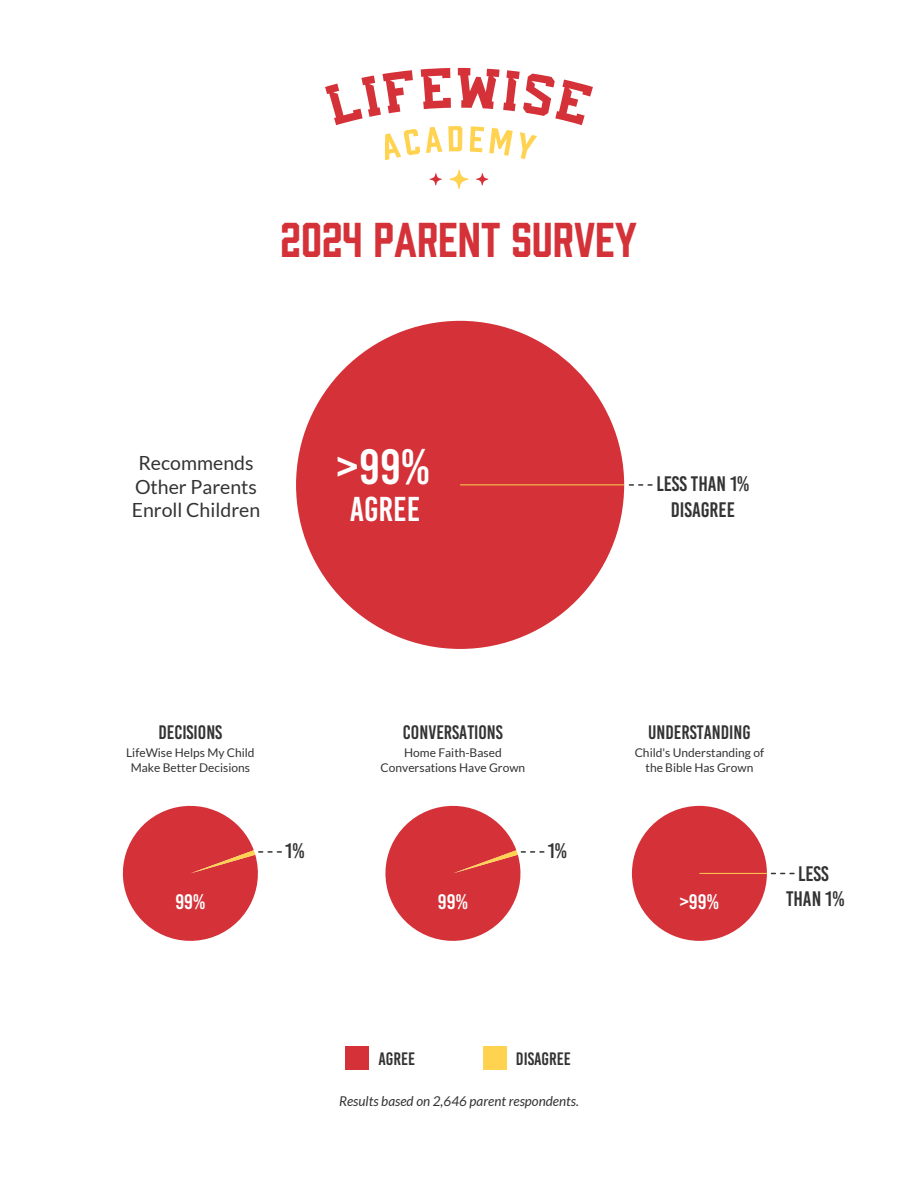
<style>
.page{position:relative;width:918px;height:1188px;background:#fff}
.page>*{position:absolute;margin:0;border:0;box-sizing:border-box;transform-origin:0 0}
.t1{font:49.5px "Bebas Kai";color:#fff}
.t2{font:45px "Prohibition";color:#d43238}
.t3{font:34.5px "Bebas Kai";color:#fff}
.t4{font:21px/25.2px "Bebas Kai";color:#343333;text-align:center}
.t5{font:21px "Bebas Kai";color:#fff}
.t6{font:19.5px/23.4px "Lato";color:#343333;text-align:center}
.t7{font:19.5px "Bebas Kai";color:#343333}
.t8{font:18px "Bebas Kai";color:#343333}
.t9{font:italic 13.5px "Lato";color:#343333}
.t10{font:12px/14.4px "Lato";color:#343333;text-align:center}
</style>
<div class="page">
<div style="left:296px;top:321px;width:328px;height:328px;background:#d43238;border-radius:164px"></div>
<div style="left:345px;top:1046px;width:24px;height:24px;background:#d43238"></div>
<div style="left:483px;top:1046px;width:24px;height:24px;background:#ffd24f"></div>
<svg style="left:325px;top:68px;width:268px;height:92px"></svg>
<svg style="left:430px;top:173px;width:12px;height:12px"></svg>
<svg style="left:476px;top:173px;width:12px;height:12px"></svg>
<svg style="left:450px;top:170px;width:18px;height:19px"></svg>
<hr style="left:460px;top:485px;width:164px;height:1px;background:#ffd24f">
<svg style="left:629px;top:484px;width:24px;height:2px"></svg>
<div style="left:632px;top:806px;width:135px;height:135px;background:#d43238;border-radius:68px"></div>
<svg style="left:699px;top:873px;width:95px;height:1px"></svg>
<svg style="left:385px;top:805px;width:160px;height:136px"></svg>
<svg style="left:122px;top:805px;width:160px;height:136px"></svg>
<h2 class="t2" style="left:281px;top:208px;width:358px">2024 PARENT SURVEY</h2>
<h3 class="t6" style="left:132px;top:452px;width:130px">Recommends<br>Other Parents<br>Enroll Children</h3>
<h1 class="t1" style="left:337px;top:440px;width:94px">&gt;99%</h1>
<h3 class="t3" style="left:350px;top:490px;width:72px">AGREE</h3>
<h3 class="t4" style="left:656px;top:472px;width:95px">LESS THAN 1%<br>DISAGREE</h3>
<h3 class="t7" style="left:158px;top:722px;width:65px">DECISIONS</h3>
<p class="t10" style="left:126px;top:745px;width:130px">LifeWise Helps My Child<br>Make Better Decisions</p>
<h3 class="t5" style="left:175px;top:891px;width:31px">99%</h3>
<h3 class="t4" style="left:285px;top:839px;width:21px">1%</h3>
<h3 class="t7" style="left:403px;top:722px;width:101px">CONVERSATIONS</h3>
<p class="t10" style="left:381px;top:745px;width:146px">Home Faith-Based<br>Conversations Have Grown</p>
<h3 class="t5" style="left:438px;top:891px;width:31px">99%</h3>
<h3 class="t4" style="left:548px;top:839px;width:21px">1%</h3>
<h3 class="t8" style="left:379px;top:1049px;width:38px">AGREE</h3>
<h3 class="t8" style="left:516px;top:1049px;width:56px">DISAGREE</h3>
<p class="t9" style="left:339px;top:1093px;width:241px">Results based on 2,646 parent respondents.</p>
<h3 class="t7" style="left:648px;top:722px;width:104px">UNDERSTANDING</h3>
<p class="t10" style="left:635px;top:745px;width:131px">Child's Understanding of the Bible Has Grown</p>
<h3 class="t4" style="left:798px;top:861px;width:32px">LESS</h3>
<h3 class="t5" style="left:680px;top:891px;width:40px">&gt;99%</h3>
<h3 class="t4" style="left:786px;top:886px;width:60px">THAN 1%</h3>
</div>
